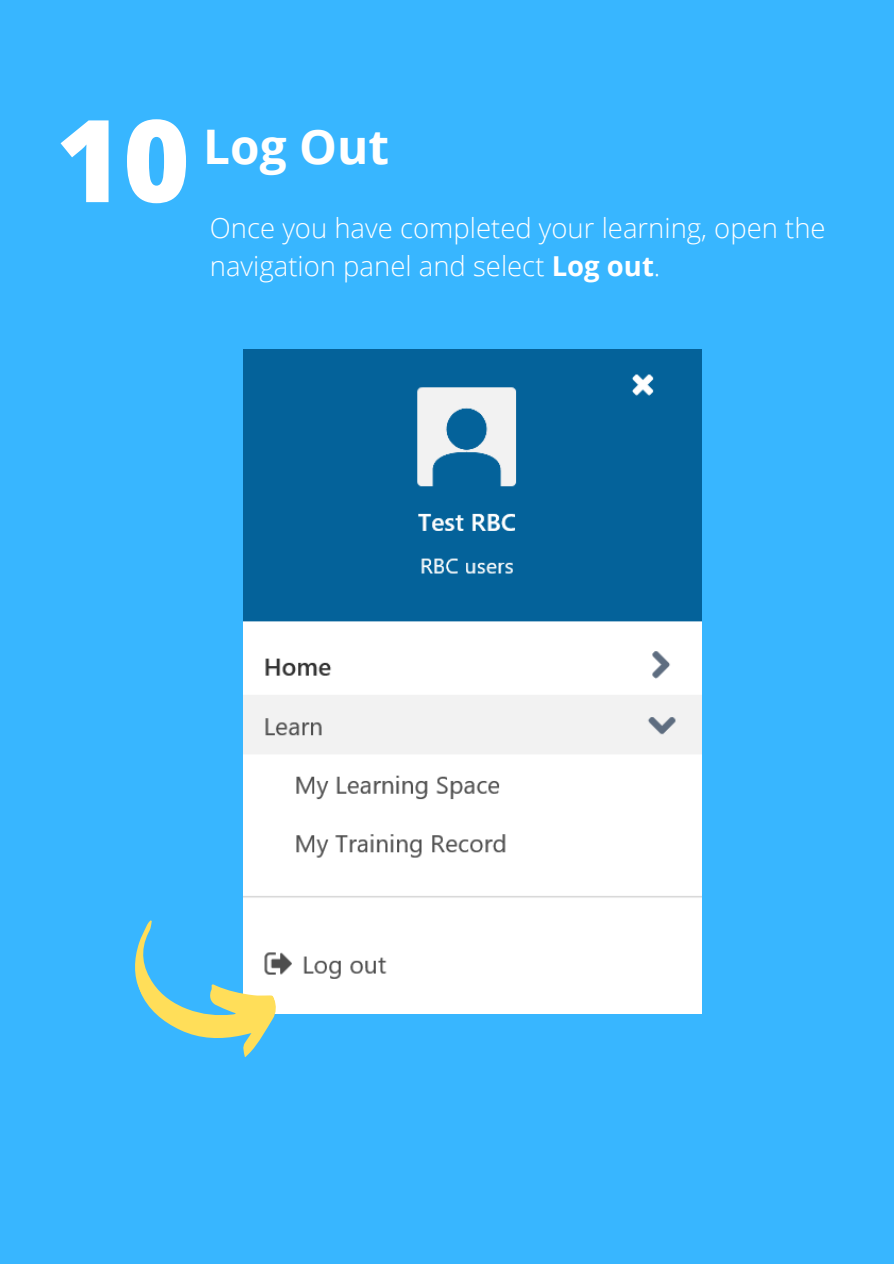
<style>
.page{position:relative;width:894px;height:1264px;background:#fff}
.page>*{position:absolute;margin:0;border:0;box-sizing:border-box;transform-origin:0 0}
.t1{font:800 114.45px "Open Sans";color:#fff}
.t2{font:700 47.7px "Open Sans";color:#fff}
.t3{font:300 27.45px/38.2px "Open Sans";color:#fff}
.s1{font-weight:700}
</style>
<div class="page">
<div style="left:0;top:0;width:893px;height:1263px;background:#38b6ff"></div>
<img style="left:243px;top:349px;width:458px;height:664px">
<svg style="left:135px;top:888px;width:156px;height:169px"></svg>
<p class="t1" style="left:56px;top:80px;width:135px">10</p>
<p class="t2" style="left:203px;top:113px;width:187px">Log Out</p>
<p class="t3" style="left:210px;top:208px;width:617px">Once you have completed your learning, open the navigation panel and select <span class="s1">Log out</span>.</p>
</div>
